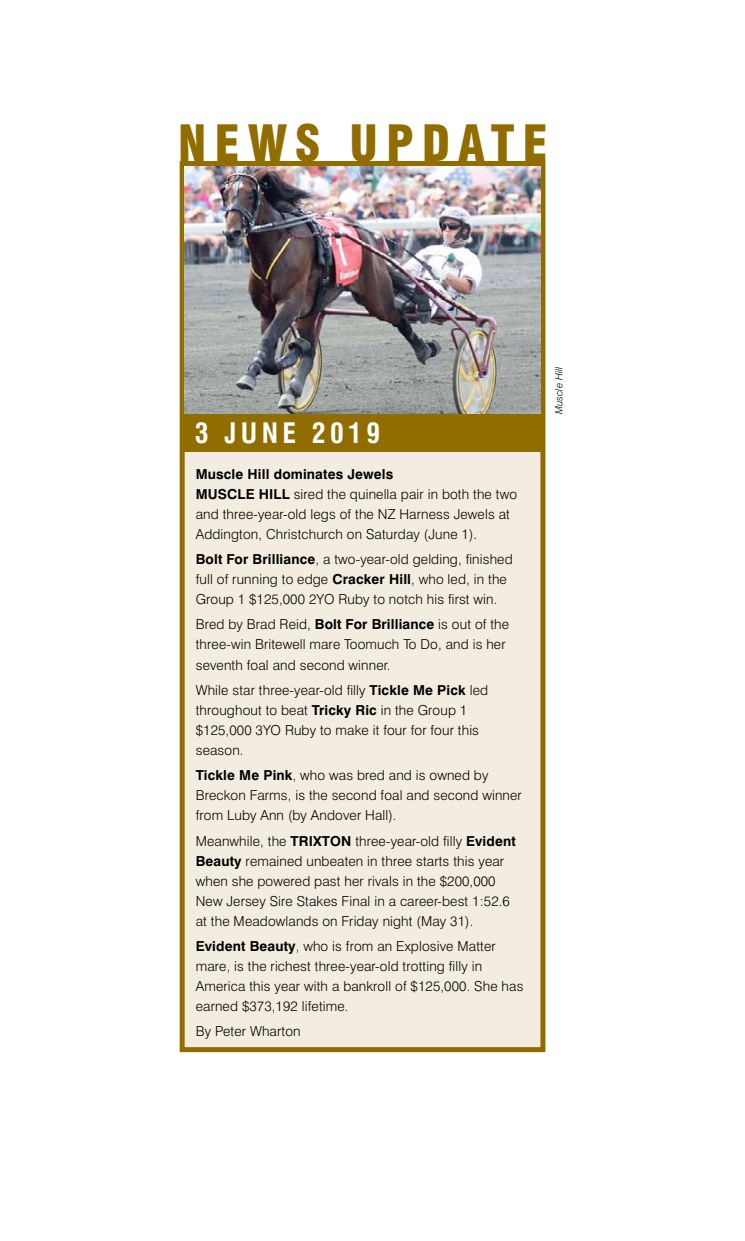
<style>
.page{position:relative;width:745px;height:1241px;background:#fff}
.page>*{position:absolute;margin:0;border:0;box-sizing:border-box;transform-origin:0 0}
.t1{font:900 condensed 48.75px "Swiss 721 BT";letter-spacing:.16em;color:#916d00}
.t2{font:700 condensed 27.5px "Swiss 721 BT";letter-spacing:.16em;color:#fff}
.t3{font:300 13.75px/20px "Swiss 721 BT";letter-spacing:.01em;color:#000}
.t4{font:italic 300 10px "Swiss 721 BT";letter-spacing:.005em;color:#000}
.s1{font-weight:700}
</style>
<div class="page">
<div style="left:179px;top:161px;width:366px;height:890px;background:#f2ede0;border:5px solid #916d00"></div>
<div style="left:183px;top:413px;width:359px;height:39px;background:#916d00"></div>
<img style="left:185px;top:167px;width:354px;height:246px">
<h1 class="t1" style="left:178px;top:114px;width:371px">NEWS UPDATE</h1>
<h2 class="t2" style="left:195px;top:416px;width:187px">3 JUNE 2019</h2>
<p class="t3" style="left:196px;top:463px;width:322px"><span class="s1">Muscle Hill dominates Jewels<br>MUSCLE HILL</span> sired the quinella pair in both the two and three-year-old legs of the NZ Harness Jewels at Addington, Christchurch on Saturday (June 1).</p>
<p class="t3" style="left:196px;top:549px;width:318px"><span class="s1">Bolt For Brilliance</span>, a two-year-old gelding, finished full of running to edge <span class="s1">Cracker Hill</span>, who led, in the<br>Group 1 $125,000 2YO Ruby to notch his first win.</p>
<p class="t3" style="left:196px;top:614px;width:315px">Bred by Brad Reid, <span class="s1">Bolt For Brilliance</span> is out of the three-win Britewell mare Toomuch To Do, and is her seventh foal and second winner.</p>
<p class="t3" style="left:196px;top:679px;width:294px">While star three-year-old filly <span class="s1">Tickle Me Pick</span> led throughout to beat <span class="s1">Tricky Ric</span> in the Group 1 $125,000 3YO Ruby to make it four for four this season.</p>
<p class="t3" style="left:196px;top:765px;width:327px"><span class="s1">Tickle Me Pink</span>, who was bred and is owned by<br>Breckon Farms, is the second foal and second winner from Luby Ann (by Andover Hall).</p>
<p class="t3" style="left:196px;top:830px;width:321px">Meanwhile, the <span class="s1">TRIXTON</span> three-year-old filly <span class="s1">Evident Beauty</span> remained unbeaten in three starts this year when she powered past her rivals in the $200,000<br>New Jersey Sire Stakes Final in a career-best 1:52.6 at the Meadowlands on Friday night (May 31).</p>
<p class="t3" style="left:196px;top:935px;width:329px"><span class="s1">Evident Beauty</span>, who is from an Explosive Matter mare, is the richest three-year-old trotting filly in America this year with a bankroll of $125,000. She has earned $373,192 lifetime.</p>
<p class="t3" style="left:196px;top:1021px;width:106px">By Peter Wharton</p>
<p class="t4" style="left:552px;top:414px;width:49px;rotate:-90deg">Muscle Hill</p>
</div>
